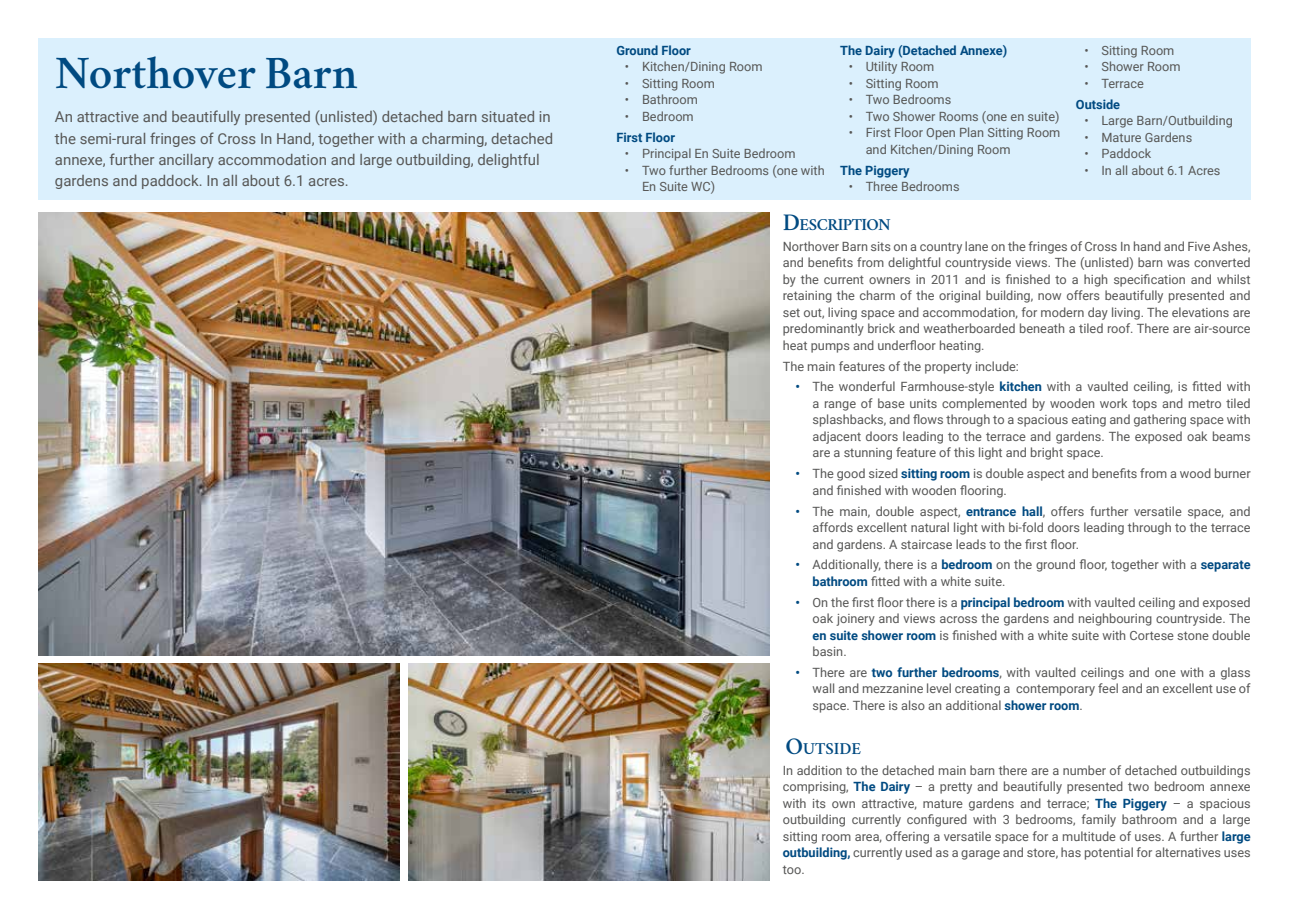
<style>
.page{position:relative;width:1289px;height:919px;background:#fff}
.page>*{position:absolute;margin:0;border:0;box-sizing:border-box;transform-origin:0 0}
.t1{font:600 46.65px "Crimson";color:#004a81}
.t2{font:600 16.8px "Crimson";letter-spacing:-.03em;color:#004a81}
.t3{font:15px/21px "Roboto";color:#575756}
.t4{font:12.75px/16.5px "Roboto";color:#575756;text-align:justify}
.t5{font:700 12.75px "Roboto";color:#004a81}
.s1{font-size:24px}
.s2{font-weight:700;color:#004a81}
</style>
<div class="page">
<div style="left:38px;top:38px;width:1212px;height:162px;background:#dbf0fd"></div>
<img style="left:38px;top:213px;width:732px;height:442px">
<img style="left:38px;top:663px;width:362px;height:217px">
<img style="left:408px;top:663px;width:361px;height:217px">
<h1 class="t1" style="left:55px;top:44px;width:304px">Northover Barn</h1>
<p class="t3" style="left:55px;top:106px;width:500px">An attractive and beautifully presented (unlisted) detached barn situated in the semi-rural fringes of Cross In Hand, together with a charming, detached annexe, further ancillary accommodation and large outbuilding, delightful gardens and paddock. In all about 6.1 acres.</p>
<p class="t5" style="left:616px;top:45px;width:76px">Ground Floor</p>
<p class="t4" style="left:625px;top:59px;width:139px">• Kitchen/Dining Room</p>
<p class="t4" style="left:625px;top:75px;width:92px">• Sitting Room</p>
<p class="t4" style="left:625px;top:92px;width:74px">• Bathroom</p>
<p class="t4" style="left:625px;top:108px;width:70px">• Bedroom</p>
<p class="t5" style="left:616px;top:132px;width:60px">First Floor</p>
<p class="t4" style="left:625px;top:145px;width:172px">• Principal En Suite Bedroom</p>
<p class="t4" style="left:642px;top:162px;width:184px;text-indent:-17px">• Two further Bedrooms (one with<br>En Suite WC)</p>
<p class="t5" style="left:840px;top:45px;width:168px">The Dairy (Detached Annexe)</p>
<p class="t4" style="left:848px;top:59px;width:87px">• Utility Room</p>
<p class="t4" style="left:848px;top:75px;width:92px">• Sitting Room</p>
<p class="t4" style="left:848px;top:92px;width:104px">• Two Bedrooms</p>
<p class="t4" style="left:848px;top:108px;width:212px">• Two Shower Rooms (one en suite)</p>
<p class="t4" style="left:865px;top:125px;width:196px;text-indent:-17px">• First Floor Open Plan Sitting Room and Kitchen/Dining Room</p>
<p class="t5" style="left:840px;top:165px;width:71px">The Piggery</p>
<p class="t4" style="left:848px;top:178px;width:112px">• Three Bedrooms</p>
<p class="t4" style="left:1084px;top:42px;width:92px">• Sitting Room</p>
<p class="t4" style="left:1084px;top:59px;width:98px">• Shower Room</p>
<p class="t4" style="left:1084px;top:75px;width:61px">• Terrace</p>
<p class="t5" style="left:1075px;top:99px;width:46px">Outside</p>
<p class="t4" style="left:1084px;top:112px;width:150px">• Large Barn/Outbuilding</p>
<p class="t4" style="left:1084px;top:129px;width:109px">• Mature Gardens</p>
<p class="t4" style="left:1084px;top:145px;width:68px">• Paddock</p>
<p class="t4" style="left:1084px;top:162px;width:138px">• In all about 6.1 Acres</p>
<h2 class="t2" style="left:782px;top:214px;width:110px"><span class="s1">D</span>ESCRIPTION</h2>
<p class="t4" style="left:782px;top:237px;width:469px">Northover Barn sits on a country lane on the fringes of Cross In hand and Five Ashes, and benefits from delightful countryside views. The (unlisted) barn was converted by the current owners in 2011 and is finished to a high specification and whilst retaining the charm of the original building, now offers beautifully presented and set out, living space and accommodation, for modern day living. The elevations are predominantly brick and weatherboarded beneath a tiled roof. There are air-source heat pumps and underfloor heating.</p>
<p class="t4" style="left:782px;top:357px;width:238px">The main features of the property include:</p>
<p class="t4" style="left:812px;top:378px;width:439px;text-indent:-17px"><span class="s2">•</span> The wonderful Farmhouse-style <span class="s2">kitchen</span> with a vaulted ceiling, is fitted with a range of base units complemented by wooden work tops and metro tiled splashbacks, and flows through to a spacious eating and gathering space with adjacent doors leading to the terrace and gardens. The exposed oak beams are a stunning feature of this light and bright space.</p>
<p class="t4" style="left:812px;top:465px;width:439px;text-indent:-17px"><span class="s2">•</span> The good sized <span class="s2">sitting room</span> is double aspect and benefits from a wood burner and finished with wooden flooring.</p>
<p class="t4" style="left:812px;top:502px;width:439px;text-indent:-17px"><span class="s2">•</span> The main, double aspect, <span class="s2">entrance hall</span>, offers further versatile space, and affords excellent natural light with bi-fold doors leading through to the terrace and gardens. A staircase leads to the first floor.</p>
<p class="t4" style="left:812px;top:556px;width:439px;text-indent:-17px"><span class="s2">•</span> Additionally, there is a <span class="s2">bedroom</span> on the ground floor, together with a <span class="s2">separate bathroom</span> fitted with a white suite.</p>
<p class="t4" style="left:812px;top:593px;width:439px;text-indent:-17px"><span class="s2">•</span> On the first floor there is a <span class="s2">principal bedroom</span> with vaulted ceiling and exposed oak joinery and views across the gardens and neighbouring countryside. The <span class="s2">en suite shower room</span> is finished with a white suite with Cortese stone double basin.</p>
<p class="t4" style="left:812px;top:663px;width:439px;text-indent:-17px"><span class="s2">•</span> There are <span class="s2">two further bedrooms</span>, with vaulted ceilings and one with a glass wall and mezzanine level creating a contemporary feel and an excellent use of space. There is also an additional <span class="s2">shower room</span>.</p>
<h2 class="t2" style="left:785px;top:738px;width:77px"><span class="s1">O</span>UTSIDE</h2>
<p class="t4" style="left:782px;top:761px;width:469px">In addition to the detached main barn there are a number of detached outbuildings comprising, <span class="s2">The Dairy</span> – a pretty and beautifully presented two bedroom annexe with its own attractive, mature gardens and terrace; <span class="s2">The Piggery</span> – a spacious outbuilding currently configured with 3 bedrooms, family bathroom and a large sitting room area, offering a versatile space for a multitude of uses. A further <span class="s2">large outbuilding,</span> currently used as a garage and store, has potential for alternatives uses too.</p>
</div>
